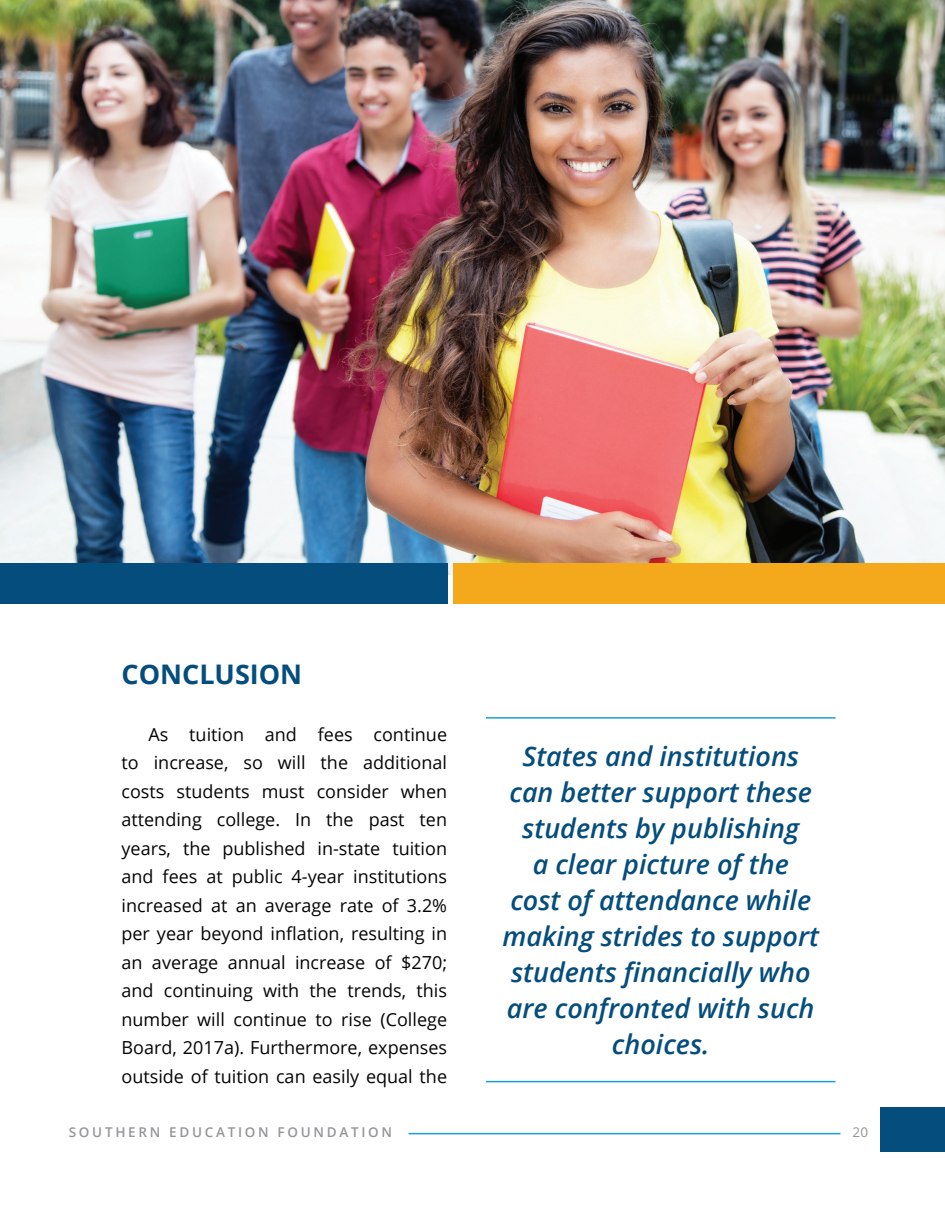
<style>
.page{position:relative;width:945px;height:1215px;background:#fff}
.page>*{position:absolute;margin:0;border:0;box-sizing:border-box;transform-origin:0 0}
.t1{font:italic 600 27px/36px "Open Sans";color:#044d7c;text-align:center}
.t2{font:700 27px "Open Sans";color:#044d7c}
.t3{font:18px/28.5px "Open Sans";color:#040503;text-align:justify}
.t4{font:600 13.5px "Open Sans";letter-spacing:.2em;color:#939598}
.t5{font:13.5px "Open Sans";color:#939598}
</style>
<div class="page">
<hr style="left:409px;top:1133px;width:432px;height:1px;background:#199eda">
<div style="left:881px;top:1107px;width:64px;height:44px;background:#044d7c"></div>
<img style="left:0;top:0;width:945px;height:575px">
<div style="left:0;top:563px;width:447px;height:40px;background:#044d7c"></div>
<div style="left:453px;top:563px;width:492px;height:40px;background:#f4a81c"></div>
<hr style="left:486px;top:717px;width:350px;height:2px;background:#199eda">
<hr style="left:486px;top:1081px;width:350px;height:1px;background:#199eda">
<h1 class="t2" style="left:122px;top:655px;width:182px">CONCLUSION</h1>
<p class="t3" style="left:122px;top:719px;width:327px;text-indent:27px">As tuition and fees continue to increase, so will the additional costs students must consider when attending college. In the past ten years, the published in-state tuition and fees at public 4-year institutions increased at an average rate of 3.2% per year beyond inflation, resulting in an average annual increase of $270; and continuing with the trends, this number will continue to rise (College Board, 2017a). Furthermore, expenses outside of tuition can easily equal the</p>
<h1 class="t1" style="left:503px;top:738px;width:318px">States and institutions can better support these students by publishing<br>a clear picture of the<br>cost of attendance while making strides to support students financially who are confronted with such choices.</h1>
<p class="t4" style="left:69px;top:1123px;width:325px">SOUTHERN EDUCATION FOUNDATION</p>
<p class="t5" style="left:853px;top:1123px;width:17px">20</p>
</div>
